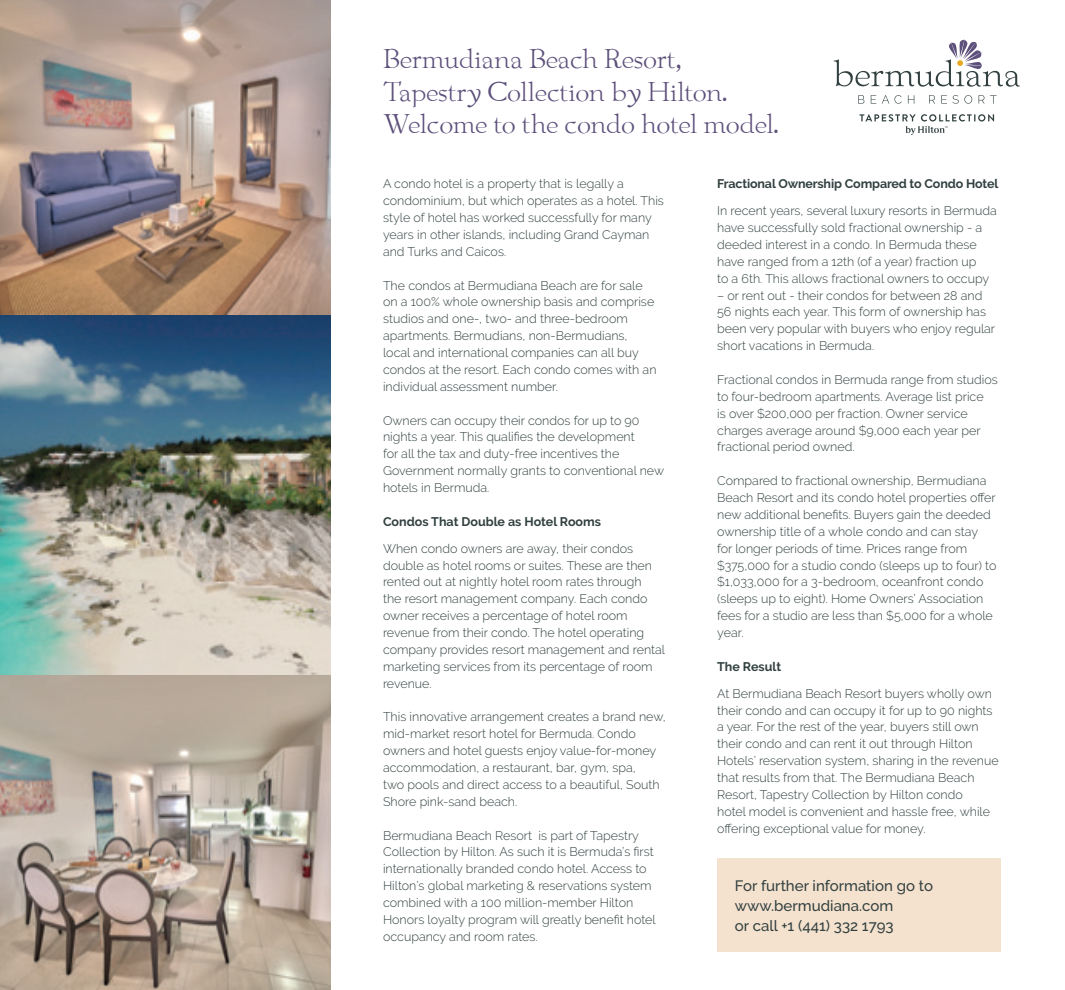
<style>
.page{position:relative;width:1065px;height:990px;background:#fff}
.page>*{position:absolute;margin:0;border:0;box-sizing:border-box;transform-origin:0 0}
.t1{font:27.5px/32.5px "Packard Patrician NF";letter-spacing:-.01em;color:#5d507b}
.t2{font:500 15px/20px "Raleway";color:#324040}
.t3{font:300 12.5px/16.9px "Raleway";color:#324040}
.t4{font:700 12.5px "Raleway";letter-spacing:-.01em;color:#324040}
</style>
<div class="page">
<div style="left:717px;top:859px;width:283px;height:93px;background:#f4e2ce"></div>
<img style="left:0;top:0;width:330px;height:675px">
<svg style="left:858px;top:95px;width:6px;height:9px"></svg>
<svg style="left:871px;top:95px;width:5px;height:9px"></svg>
<svg style="left:882px;top:95px;width:19px;height:9px"></svg>
<svg style="left:908px;top:95px;width:6px;height:9px"></svg>
<svg style="left:929px;top:95px;width:6px;height:9px"></svg>
<svg style="left:941px;top:95px;width:17px;height:9px"></svg>
<svg style="left:964px;top:95px;width:8px;height:9px"></svg>
<svg style="left:978px;top:95px;width:6px;height:9px"></svg>
<svg style="left:990px;top:95px;width:6px;height:9px"></svg>
<svg style="left:833px;top:39px;width:187px;height:48px"></svg>
<svg style="left:859px;top:114px;width:135px;height:21px"></svg>
<img style="left:0;top:675px;width:330px;height:315px">
<h1 class="t1" style="left:383px;top:44px;width:397px">Bermudiana Beach Resort,<br>Tapestry Collection by Hilton.<br>Welcome to the condo hotel model.</h1>
<p class="t3" style="left:383px;top:175px;width:282px">A condo hotel is a property that is legally a condominium, but which operates as a hotel. This style of hotel has worked successfully for many years in other islands, including Grand Cayman and Turks and Caicos.</p>
<p class="t3" style="left:383px;top:277px;width:275px">The condos at Bermudiana Beach are for sale on a 100% whole ownership basis and comprise studios and one-, two- and three-bedroom apartments. Bermudians, non-Bermudians, local and international companies can all buy condos at the resort. Each condo comes with an individual assessment number.</p>
<p class="t3" style="left:383px;top:412px;width:282px">Owners can occupy their condos for up to 90 nights a year. This qualifies the development<br>for all the tax and duty-free incentives the Government normally grants to conventional new hotels in Bermuda.</p>
<p class="t4" style="left:383px;top:514px;width:219px">Condos That Double as Hotel Rooms</p>
<p class="t3" style="left:383px;top:540px;width:284px">When condo owners are away, their condos double as hotel rooms or suites. These are then rented out at nightly hotel room rates through<br>the resort management company. Each condo owner receives a percentage of hotel room revenue from their condo. The hotel operating company provides resort management and rental marketing services from its percentage of room revenue.</p>
<p class="t3" style="left:383px;top:709px;width:284px">This innovative arrangement creates a brand new, mid-market resort hotel for Bermuda. Condo owners and hotel guests enjoy value-for-money accommodation, a restaurant, bar, gym, spa,<br>two pools and direct access to a beautiful, South Shore pink-sand beach.</p>
<p class="t3" style="left:383px;top:827px;width:274px">Bermudiana Beach Resort is part of Tapestry Collection by Hilton. As such it is Bermuda’s first internationally branded condo hotel. Access to Hilton’s global marketing &amp; reservations system combined with a 100 million-member Hilton Honors loyalty program will greatly benefit hotel occupancy and room rates.</p>
<p class="t4" style="left:717px;top:177px;width:283px">Fractional Ownership Compared to Condo Hotel</p>
<p class="t3" style="left:717px;top:202px;width:281px">In recent years, several luxury resorts in Bermuda have successfully sold fractional ownership - a deeded interest in a condo. In Bermuda these have ranged from a 12th (of a year) fraction up<br>to a 6th. This allows fractional owners to occupy</p>
<p class="t3" style="left:717px;top:287px;width:279px">– or rent out - their condos for between 28 and 56 nights each year. This form of ownership has been very popular with buyers who enjoy regular short vacations in Bermuda.</p>
<p class="t3" style="left:717px;top:371px;width:282px">Fractional condos in Bermuda range from studios to four-bedroom apartments. Average list price<br>is over $200,000 per fraction. Owner service charges average around $9,000 each year per fractional period owned.</p>
<p class="t3" style="left:717px;top:472px;width:281px">Compared to fractional ownership, Bermudiana Beach Resort and its condo hotel properties offer new additional benefits. Buyers gain the deeded ownership title of a whole condo and can stay for longer periods of time. Prices range from $375,000 for a studio condo (sleeps up to four) to $1,033,000 for a 3-bedroom, oceanfront condo (sleeps up to eight). Home Owners’ Association fees for a studio are less than $5,000 for a whole year.</p>
<p class="t4" style="left:717px;top:659px;width:66px">The Result</p>
<p class="t3" style="left:717px;top:685px;width:283px">At Bermudiana Beach Resort buyers wholly own their condo and can occupy it for up to 90 nights a year. For the rest of the year, buyers still own their condo and can rent it out through Hilton Hotels’ reservation system, sharing in the revenue that results from that. The Bermudiana Beach Resort, Tapestry Collection by Hilton condo<br>hotel model is convenient and hassle free, while offering exceptional value for money.</p>
<p class="t2" style="left:735px;top:875px;width:200px">For further information go to www.bermudiana.com<br>or call +1 (441) 332 1793</p>
</div>
